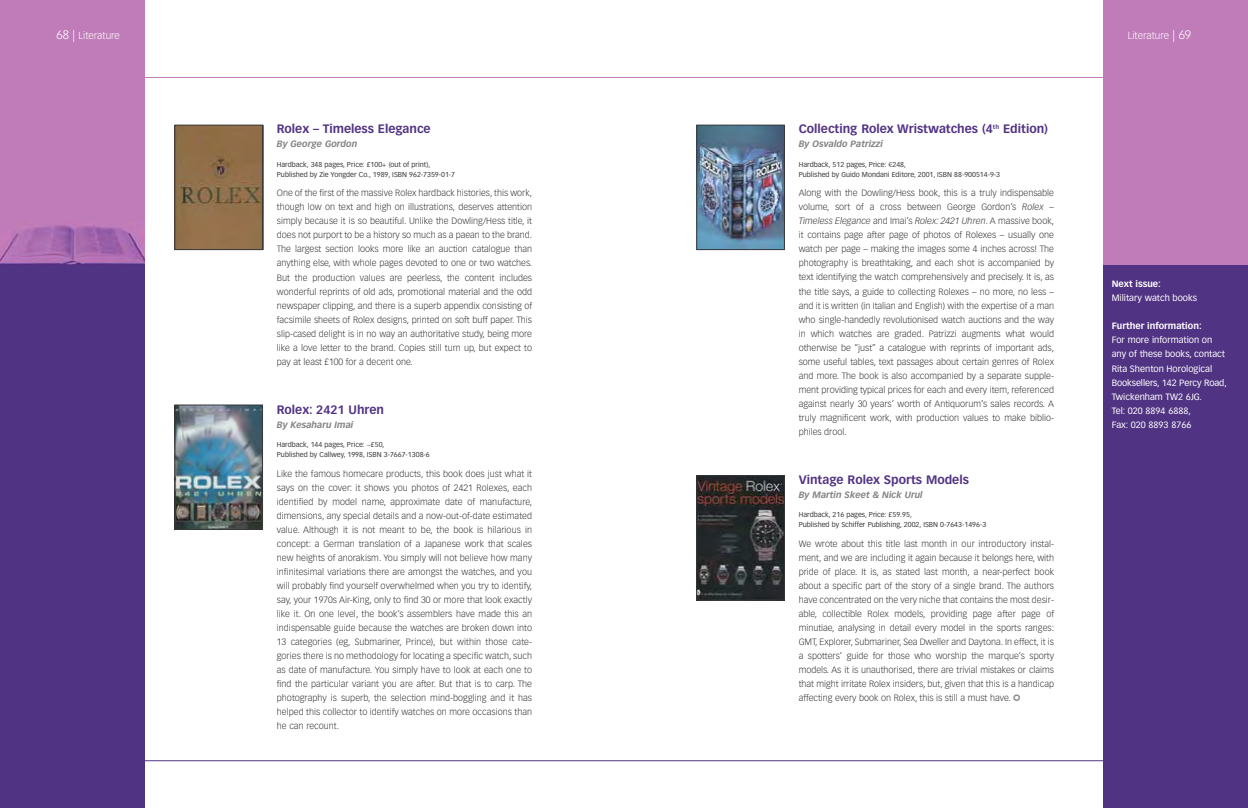
<style>
.page{position:relative;width:1248px;height:808px;background:#fff}
.page>*{position:absolute;margin:0;border:0;box-sizing:border-box;transform-origin:0 0}
.t1{font:700 12px "Vectora LH";color:#513383}
.t2{font:300 10px "Vectora LH";color:#fff}
.t3{font:300 9px/14px "Vectora LH";color:#363739;text-align:justify}
.t4{font:9px/14px "Vectora LH";color:#fff}
.t5{font:italic 700 9px "Vectora LH";color:#818284}
.t6{font:700 9px "Vectora LH";color:#fff}
.t7{font:7px/10px "Vectora LH";color:#363739}
.s1{font-size:12px}
.s2{font-family:"Linotype Euro Font Ato F"}
.s3{font-style:italic}
</style>
<div class="page">
<div style="left:1103px;top:0;width:144px;height:808px;background:#513383"></div>
<div style="left:1103px;top:0;width:144px;height:264px;background:#bf7cb9"></div>
<img style="left:698px;top:127px;width:84px;height:121px">
<div style="left:696px;top:125px;width:88px;height:125px;border:1px solid #363739"></div>
<img style="left:698px;top:477px;width:84px;height:121px">
<div style="left:696px;top:475px;width:88px;height:125px;border:1px solid #363739"></div>
<div style="left:0;top:0;width:144px;height:808px;background:#513383"></div>
<div style="left:0;top:0;width:144px;height:265px;background:#bf7cb9"></div>
<img style="left:0;top:225px;width:144px;height:40px">
<img style="left:177px;top:407px;width:83px;height:121px">
<div style="left:175px;top:405px;width:87px;height:125px;border:1px solid #363739"></div>
<img style="left:177px;top:125px;width:86px;height:124px">
<div style="left:175px;top:125px;width:87px;height:125px;border:1px solid #363739"></div>
<hr style="left:139px;top:77px;width:986px;height:1px;background:#bf7cb9">
<hr style="left:144px;top:760px;width:987px;height:1px;background:#513383">
<p class="t2" style="left:57px;top:31px;width:65px"><span class="s1">68 |</span> Literature</p>
<h1 class="t1" style="left:277px;top:124px;width:155px">Rolex – Timeless Elegance</h1>
<p class="t5" style="left:277px;top:140px;width:82px">By George Gordon</p>
<p class="t7" style="left:277px;top:160px;width:180px">Hardback, 348 pages, Price: £100+ (out of print),<br>Published by Zie Yongder Co., 1989, ISBN 962-7359-01-7</p>
<p class="t3" style="left:277px;top:187px;width:257px">One of the first of the massive Rolex hardback histories, this work, though low on text and high on illustrations, deserves attention simply because it is so beautiful. Unlike the Dowling/Hess title, it does not purport to be a history so much as a paean to the brand.<br>The largest section looks more like an auction catalogue than anything else, with whole pages devoted to one or two watches.<br>But the production values are peerless, the content includes wonderful reprints of old ads, promotional material and the odd newspaper clipping, and there is a superb appendix consisting of facsimile sheets of Rolex designs, printed on soft buff paper. This slip-cased delight is in no way an authoritative study, being more like a love letter to the brand. Copies still turn up, but expect to pay at least £100 for a decent one.</p>
<h1 class="t1" style="left:277px;top:404px;width:109px">Rolex: 2421 Uhren</h1>
<p class="t5" style="left:277px;top:420px;width:78px">By Kesaharu Imai</p>
<p class="t7" style="left:277px;top:440px;width:154px">Hardback, 144 pages, Price: ~£50,<br>Published by Callwey, 1998, ISBN 3-7667-1308-6</p>
<p class="t3" style="left:277px;top:467px;width:257px">Like the famous homecare products, this book does just what it says on the cover: it shows you photos of 2421 Rolexes, each identified by model name, approximate date of manufacture, dimensions, any special details and a now-out-of-date estimated value. Although it is not meant to be, the book is hilarious in concept: a German translation of a Japanese work that scales new heights of anorakism. You simply will not believe how many infinitesimal variations there are amongst the watches, and you will probably find yourself overwhelmed when you try to identify, say, your 1970s Air-King, only to find 30 or more that look exactly like it. On one level, the book’s assemblers have made this an indispensable guide because the watches are broken down into 13 categories (eg, Submariner, Prince), but within those cate&shy;gories there is no methodology for locating a specific watch, such as date of manufacture. You simply have to look at each one to find the particular variant you are after. But that is to carp. The photography is superb, the selection mind-boggling and it has helped this collector to identify watches on more occasions than he can recount.</p>
<h1 class="t1" style="left:798px;top:124px;width:251px">Collecting Rolex Wristwatches (4<sup>th</sup> Edition)</h1>
<p class="t5" style="left:798px;top:140px;width:86px">By Osvaldo Patrizzi</p>
<p class="t7" style="left:798px;top:160px;width:203px">Hardback, 512 pages, Price: <span class="s2">1</span>248,<br>Published by Guido Mondani Editore, 2001, ISBN 88-900514-9-3</p>
<p class="t3" style="left:798px;top:187px;width:257px">Along with the Dowling/Hess book, this is a truly indispensable volume, sort of a cross between George Gordon’s <span class="s3">Rolex – Timeless Elegance</span> and Imai’s <span class="s3">Rolex: 2421 Uhren</span>. A massive book, it contains page after page of photos of Rolexes – usually one watch per page – making the images some 4 inches across! The photography is breathtaking, and each shot is accompanied by text identifying the watch comprehensively and precisely. It is, as the title says, a guide to collecting Rolexes – no more, no less – and it is written (in Italian and English) with the expertise of a man who single-handedly revolutionised watch auctions and the way in which watches are graded. Patrizzi augments what would otherwise be “just” a catalogue with reprints of important ads, some useful tables, text passages about certain genres of Rolex and more. The book is also accompanied by a separate supple&shy;ment providing typical prices for each and every item, referenced against nearly 30 years’ worth of Antiquorum’s sales records. A truly magnificent work, with production values to make biblio&shy;philes drool.</p>
<h1 class="t1" style="left:798px;top:474px;width:172px">Vintage Rolex Sports Models</h1>
<p class="t5" style="left:798px;top:490px;width:125px">By Martin Skeet &amp; Nick Urul</p>
<p class="t7" style="left:798px;top:510px;width:189px">Hardback, 216 pages, Price: £59.95,<br>Published by Schiffer Publishing, 2002, ISBN 0-7643-1496-3</p>
<p class="t3" style="left:798px;top:537px;width:257px">We wrote about this title last month in our introductory instal&shy;ment, and we are including it again because it belongs here, with pride of place. It is, as stated last month, a near-perfect book about a specific part of the story of a single brand. The authors have concentrated on the very niche that contains the most desir&shy;able, collectible Rolex models, providing page after page of minutiae, analysing in detail every model in the sports ranges:<br>GMT, Explorer, Submariner, Sea Dweller and Daytona. In effect, it is a spotters’ guide for those who worship the marque’s sporty models. As it is unauthorised, there are trivial mistakes or claims that might irritate Rolex insiders, but, given that this is a handicap affecting every book on Rolex, this is still a must have.</p>
<p class="t2" style="left:1127px;top:31px;width:65px">Literature <span class="s1">| 69</span></p>
<p class="t6" style="left:1111px;top:280px;width:51px">Next issue:</p>
<p class="t4" style="left:1111px;top:292px;width:87px">Military watch books</p>
<p class="t6" style="left:1111px;top:322px;width:91px">Further information:</p>
<p class="t4" style="left:1111px;top:334px;width:117px">For more information on any of these books, contact<br>Rita Shenton Horological<br>Booksellers, 142 Percy Road,<br>Twickenham TW2 6JG.<br>Tel: 020 8894 6888,<br>Fax: 020 8893 8766</p>
</div>
